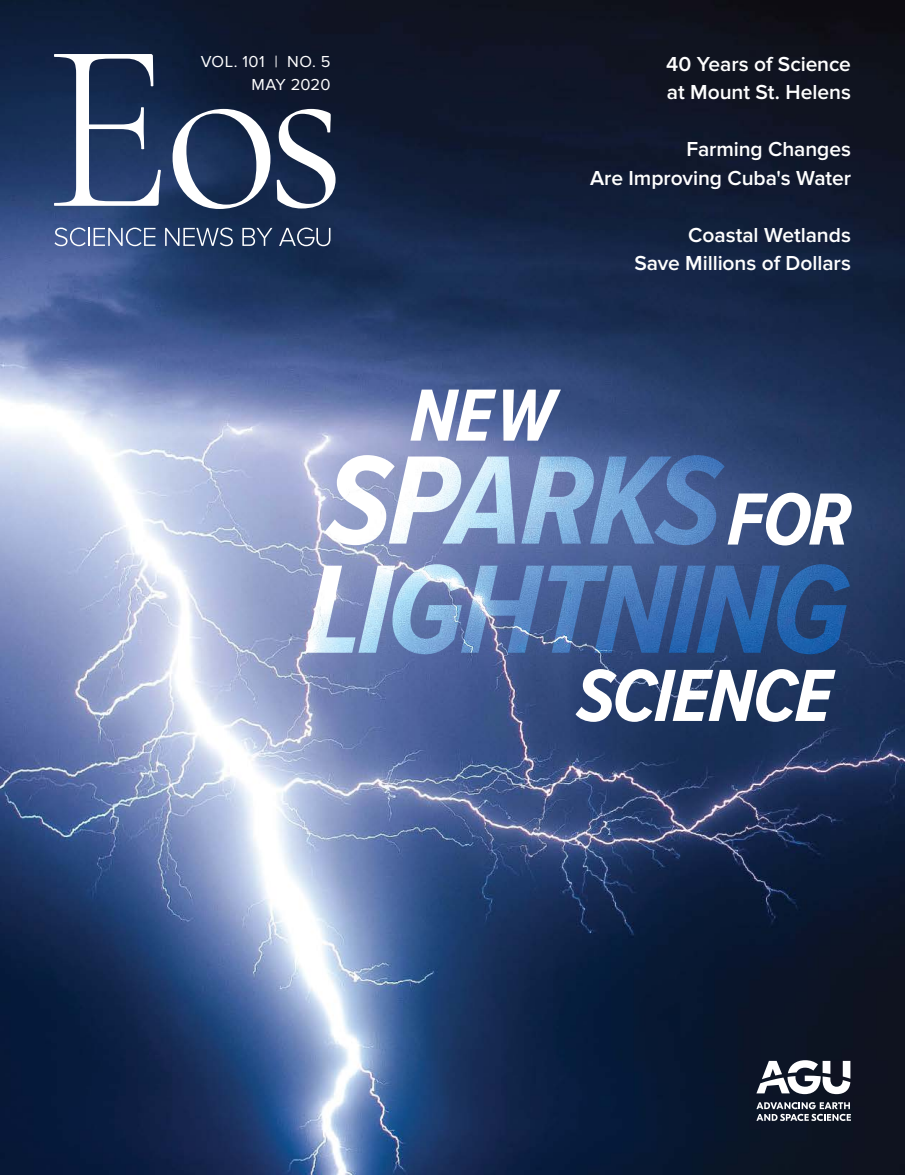
<style>
.page{position:relative;width:905px;height:1175px;background:#fff}
.page>*{position:absolute;margin:0;border:0;box-sizing:border-box;transform-origin:0 0}
.t1{font:italic 700 76.5px "Proxima Nova Cond";letter-spacing:-.015em;color:#fff}
.t2{font:600 21px/28.5px "Proxima Nova";letter-spacing:-.005em;color:#fff;text-align:right}
.t3{font:16.5px/23.2px "Proxima Nova";letter-spacing:.015em;color:#fff;text-align:right}
</style>
<div class="page">
<img style="left:0;top:0;width:904px;height:1174px">
<svg style="left:54px;top:54px;width:107px;height:152px"></svg>
<svg style="left:172px;top:109px;width:98px;height:100px"></svg>
<svg style="left:277px;top:109px;width:58px;height:99px"></svg>
<svg style="left:55px;top:227px;width:100px;height:19px;background:#667aa4"></svg>
<svg style="left:165px;top:227px;width:68px;height:19px"></svg>
<svg style="left:242px;top:228px;width:30px;height:18px"></svg>
<svg style="left:279px;top:227px;width:51px;height:19px"></svg>
<svg style="left:756px;top:1060px;width:94px;height:34px"></svg>
<svg style="left:756px;top:1102px;width:94px;height:19px"></svg>
<img style="left:324px;top:455px;width:400px;height:90px">
<img style="left:305px;top:564px;width:544px;height:90px">
<p class="t3" style="left:201px;top:50px;width:131px">VOL. 101 | NO. 5<br>MAY 2020</p>
<p class="t2" style="left:666px;top:50px;width:186px;text-align:left">40 Years of Science at Mount St. Helens</p>
<p class="t2" style="left:590px;top:135px;width:262px">Farming Changes<br>Are Improving Cuba's Water</p>
<p class="t2" style="left:634px;top:221px;width:218px">Coastal Wetlands<br>Save Millions of Dollars</p>
<h1 class="t1" style="left:410px;top:359px;width:146px">NEW</h1>
<h1 class="t1" style="left:727px;top:463px;width:125px">FOR</h1>
<h1 class="t1" style="left:576px;top:639px;width:256px">SCIENCE</h1>
</div>
